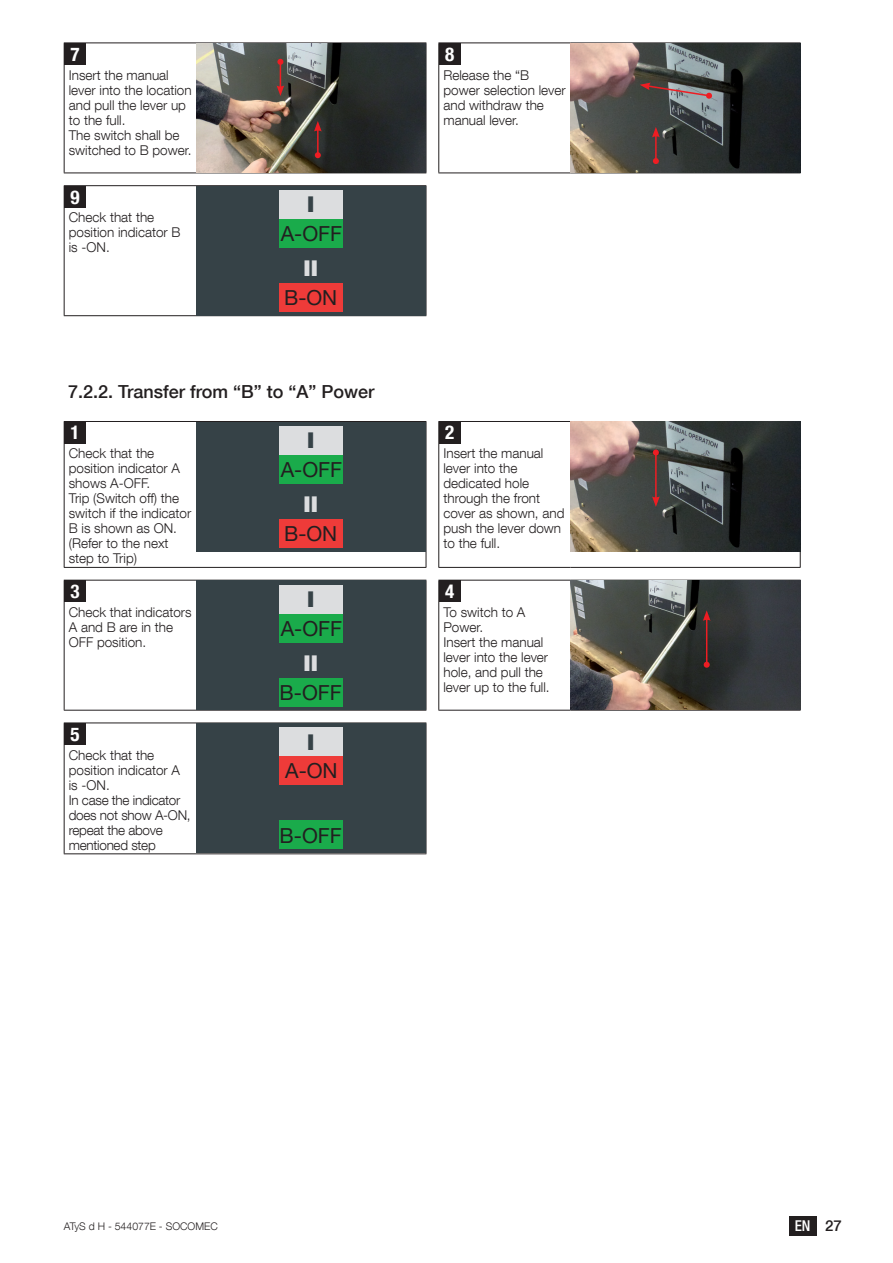
<style>
.page{position:relative;width:893px;height:1263px;background:#fff}
.page>*{position:absolute;margin:0;border:0;box-sizing:border-box;transform-origin:0 0}
.t1{font:900 21.75px "Helvetica Neue LT Com";color:#dcdddf}
.t2{font:900 21.75px "Helvetica Neue LT Com";color:#364247}
.t3{font:20.85px "Helvetica Neue LT Com";color:#231f20}
.t4{font:700 condensed 19.05px "Helvetica Neue LT Com";color:#fff}
.t5{font:500 18px "Helvetica Neue LT Com";color:#231f20}
.t6{font:500 condensed 15px "Helvetica Neue LT Com";color:#fff}
.t7{font:300 13.5px/15px "Helvetica Neue LT Com";color:#231f20}
.t8{font:300 13.5px/15px "Helvetica Neue LT Com";letter-spacing:-.02em;color:#231f20}
.t9{font:300 10.5px "Helvetica Neue LT Com";color:#231f20}
.s1{font-stretch:normal;color:#231f20}
</style>
<div class="page">
<div style="left:789px;top:1216px;width:27px;height:19px;background:#231f20"></div>
<hr style="left:64px;top:43px;width:132px;height:1px;background:#231f20">
<hr style="left:64px;top:43px;width:1px;height:130px;background:#231f20">
<hr style="left:426px;top:43px;width:1px;height:130px;background:#231f20">
<hr style="left:438px;top:43px;width:133px;height:1px;background:#231f20">
<hr style="left:438px;top:43px;width:1px;height:130px;background:#231f20">
<hr style="left:800px;top:43px;width:1px;height:130px;background:#231f20">
<hr style="left:64px;top:185px;width:132px;height:1px;background:#231f20">
<hr style="left:64px;top:186px;width:1px;height:129px;background:#231f20">
<hr style="left:196px;top:185px;width:230px;height:1px;background:#231f20">
<hr style="left:426px;top:186px;width:1px;height:129px;background:#231f20">
<hr style="left:64px;top:173px;width:132px;height:1px;background:#231f20">
<hr style="left:196px;top:173px;width:230px;height:1px;background:#231f20">
<hr style="left:438px;top:173px;width:133px;height:1px;background:#231f20">
<hr style="left:571px;top:173px;width:230px;height:1px;background:#231f20">
<hr style="left:64px;top:315px;width:132px;height:1px;background:#231f20">
<hr style="left:196px;top:315px;width:230px;height:1px;background:#231f20">
<div style="left:65px;top:43px;width:21px;height:22px;background:#231f20"></div>
<img style="left:196px;top:43px;width:230px;height:130px">
<hr style="left:317px;top:129px;width:2px;height:26px;background:#ee1d23">
<svg style="left:315px;top:152px;width:6px;height:6px"></svg>
<svg style="left:314px;top:121px;width:8px;height:10px"></svg>
<svg style="left:277px;top:59px;width:7px;height:37px"></svg>
<div style="left:439px;top:43px;width:21px;height:22px;background:#231f20"></div>
<img style="left:570px;top:43px;width:230px;height:130px">
<div style="left:706px;top:92px;width:6px;height:7px;background:#ee1d23;border-radius:50%"></div>
<svg style="left:640px;top:83px;width:71px;height:14px"></svg>
<hr style="left:655px;top:135px;width:2px;height:26px;background:#ee1d23">
<svg style="left:653px;top:158px;width:6px;height:6px"></svg>
<svg style="left:652px;top:127px;width:8px;height:10px"></svg>
<div style="left:65px;top:186px;width:21px;height:21px;background:#231f20"></div>
<div style="left:196px;top:186px;width:230px;height:129px;background:#364247"></div>
<div style="left:279px;top:219px;width:64px;height:29px;background:#1aab4b"></div>
<div style="left:279px;top:190px;width:64px;height:29px;background:#dcdddf"></div>
<div style="left:279px;top:283px;width:64px;height:29px;background:#ee3b39"></div>
<hr style="left:64px;top:421px;width:132px;height:1px;background:#231f20">
<hr style="left:64px;top:422px;width:1px;height:145px;background:#231f20">
<hr style="left:196px;top:421px;width:230px;height:1px;background:#231f20">
<hr style="left:426px;top:422px;width:1px;height:145px;background:#231f20">
<hr style="left:438px;top:421px;width:133px;height:1px;background:#231f20">
<hr style="left:438px;top:422px;width:1px;height:145px;background:#231f20">
<hr style="left:571px;top:421px;width:230px;height:1px;background:#231f20">
<hr style="left:800px;top:422px;width:1px;height:145px;background:#231f20">
<hr style="left:64px;top:580px;width:132px;height:1px;background:#231f20">
<hr style="left:64px;top:580px;width:1px;height:130px;background:#231f20">
<hr style="left:426px;top:580px;width:1px;height:130px;background:#231f20">
<hr style="left:438px;top:580px;width:133px;height:1px;background:#231f20">
<hr style="left:438px;top:580px;width:1px;height:130px;background:#231f20">
<hr style="left:800px;top:580px;width:1px;height:130px;background:#231f20">
<hr style="left:64px;top:722px;width:132px;height:1px;background:#231f20">
<hr style="left:64px;top:723px;width:1px;height:130px;background:#231f20">
<hr style="left:196px;top:722px;width:230px;height:1px;background:#231f20">
<hr style="left:426px;top:723px;width:1px;height:130px;background:#231f20">
<hr style="left:64px;top:567px;width:132px;height:1px;background:#231f20">
<hr style="left:196px;top:567px;width:230px;height:1px;background:#231f20">
<hr style="left:438px;top:567px;width:133px;height:1px;background:#231f20">
<hr style="left:571px;top:567px;width:230px;height:1px;background:#231f20">
<hr style="left:64px;top:710px;width:132px;height:1px;background:#231f20">
<hr style="left:196px;top:710px;width:230px;height:1px;background:#231f20">
<hr style="left:438px;top:710px;width:133px;height:1px;background:#231f20">
<hr style="left:571px;top:710px;width:230px;height:1px;background:#231f20">
<hr style="left:64px;top:853px;width:132px;height:1px;background:#231f20">
<hr style="left:196px;top:853px;width:230px;height:1px;background:#231f20">
<div style="left:65px;top:422px;width:21px;height:21px;background:#231f20"></div>
<div style="left:196px;top:422px;width:230px;height:129px;background:#364247"></div>
<div style="left:279px;top:455px;width:64px;height:29px;background:#1aab4b"></div>
<div style="left:279px;top:426px;width:64px;height:29px;background:#dcdddf"></div>
<div style="left:279px;top:519px;width:64px;height:29px;background:#ee3b39"></div>
<div style="left:439px;top:422px;width:21px;height:21px;background:#231f20"></div>
<img style="left:570px;top:422px;width:230px;height:129px">
<hr style="left:655px;top:452px;width:2px;height:47px;background:#ee1d23">
<svg style="left:653px;top:449px;width:6px;height:6px"></svg>
<svg style="left:652px;top:496px;width:8px;height:11px"></svg>
<div style="left:65px;top:580px;width:21px;height:22px;background:#231f20"></div>
<div style="left:196px;top:580px;width:230px;height:130px;background:#364247"></div>
<div style="left:279px;top:614px;width:64px;height:28px;background:#1aab4b"></div>
<div style="left:279px;top:585px;width:64px;height:29px;background:#dcdddf"></div>
<div style="left:279px;top:678px;width:64px;height:28px;background:#1aab4b"></div>
<div style="left:439px;top:580px;width:21px;height:22px;background:#231f20"></div>
<img style="left:570px;top:580px;width:230px;height:130px">
<hr style="left:706px;top:618px;width:1px;height:47px;background:#ee1d23">
<svg style="left:704px;top:662px;width:6px;height:6px"></svg>
<svg style="left:703px;top:610px;width:7px;height:11px"></svg>
<div style="left:65px;top:723px;width:21px;height:21px;background:#231f20"></div>
<div style="left:196px;top:723px;width:230px;height:129px;background:#364247"></div>
<div style="left:279px;top:756px;width:64px;height:29px;background:#ee3b39"></div>
<div style="left:279px;top:727px;width:64px;height:29px;background:#dcdddf"></div>
<div style="left:279px;top:820px;width:64px;height:29px;background:#1aab4b"></div>
<h3 class="t4" style="left:71px;top:43px;width:11px">7</h3>
<p class="t7" style="left:69px;top:67px;width:124px">Insert the manual lever into the location and pull the lever up to the full.<br>The switch shall be switched to B power.</p>
<h3 class="t4" style="left:71px;top:185px;width:11px">9</h3>
<p class="t7" style="left:69px;top:210px;width:113px">Check that the position indicator B is -ON.</p>
<h1 class="t2" style="left:307px;top:192px;width:9px">I</h1>
<h2 class="t3" style="left:281px;top:221px;width:63px">A-OFF</h2>
<h1 class="t1" style="left:304px;top:256px;width:16px">II</h1>
<h2 class="t3" style="left:284px;top:285px;width:55px">B-ON</h2>
<h2 class="t3" style="left:280px;top:378px;width:63px">A-OFF</h2>
<h3 class="t5" style="left:68px;top:381px;width:308px">7.2.2. Transfer from “B” to “A” Power</h3>
<h3 class="t4" style="left:71px;top:421px;width:11px">1</h3>
<p class="t7" style="left:69px;top:445px;width:124px">Check that the position indicator A shows A-OFF.<br>Trip (Switch off) the switch if the indicator<br>B is shown as ON. (Refer to the next step to Trip)</p>
<h1 class="t2" style="left:307px;top:427px;width:9px">I</h1>
<h2 class="t3" style="left:281px;top:457px;width:63px">A-OFF</h2>
<h1 class="t1" style="left:304px;top:491px;width:16px">II</h1>
<h2 class="t3" style="left:284px;top:521px;width:55px">B-ON</h2>
<h3 class="t4" style="left:71px;top:580px;width:11px">3</h3>
<p class="t7" style="left:69px;top:604px;width:124px">Check that indicators<br>A and B are in the<br>OFF position.</p>
<h3 class="t4" style="left:71px;top:722px;width:11px">5</h3>
<p class="t8" style="left:69px;top:747px;width:123px">Check that the position indicator A is -ON.<br>In case the indicator does not show A-ON, repeat the above mentioned step</p>
<h1 class="t2" style="left:307px;top:586px;width:9px">I</h1>
<h2 class="t3" style="left:281px;top:615px;width:63px">A-OFF</h2>
<h1 class="t1" style="left:304px;top:650px;width:16px">II</h1>
<h2 class="t3" style="left:285px;top:679px;width:54px">A-ON</h2>
<h2 class="t3" style="left:280px;top:679px;width:64px">B-OFF</h2>
<h1 class="t2" style="left:307px;top:729px;width:9px">I</h1>
<h2 class="t3" style="left:285px;top:758px;width:54px">A-ON</h2>
<h2 class="t3" style="left:285px;top:758px;width:16px">B</h2>
<h2 class="t3" style="left:280px;top:822px;width:64px">B-OFF</h2>
<h3 class="t4" style="left:445px;top:43px;width:11px">8</h3>
<p class="t7" style="left:443px;top:67px;width:124px">Release the “B power selection lever and withdraw the manual lever.</p>
<h3 class="t4" style="left:445px;top:421px;width:11px">2</h3>
<p class="t7" style="left:443px;top:445px;width:123px">Insert the manual lever into the dedicated hole through the front cover as shown, and push the lever down to the full.</p>
<h3 class="t4" style="left:445px;top:580px;width:11px">4</h3>
<p class="t7" style="left:443px;top:604px;width:108px">To switch to A<br>Power.<br>Insert the manual lever into the lever hole, and pull the lever up to the full.</p>
<p class="t9" style="left:64px;top:1219px;width:155px">ATyS d H - 544077E - SOCOMEC</p>
<p class="t6" style="left:795px;top:1217px;width:49px">EN <span class="s1">27</span></p>
</div>
